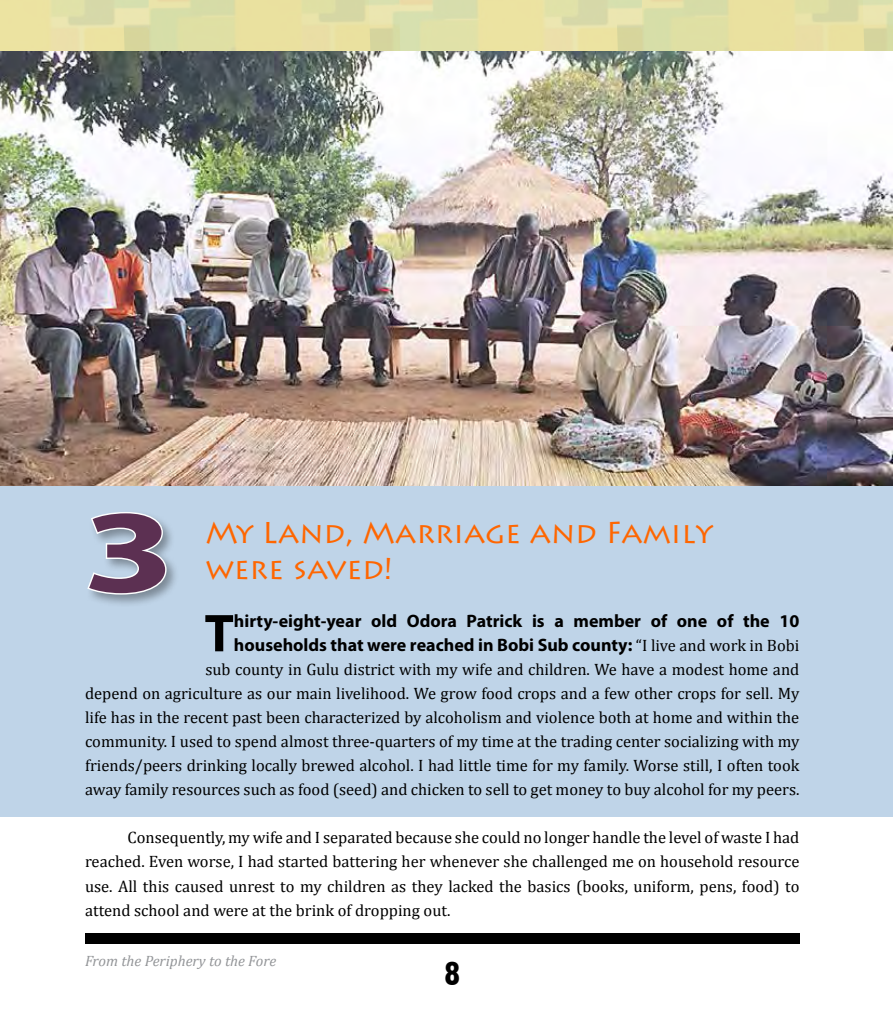
<style>
.page{position:relative;width:893px;height:1021px;background:#fff}
.page>*{position:absolute;margin:0;border:0;box-sizing:border-box;transform-origin:0 0}
.t1{font:700 118.65px "Myriad Pro";color:#5c3052;scale:1.39 1}
.t2{font:700 53.55px "Myriad Pro";color:#000}
.t3{font:900 condensed 30.45px "Swiss 721 BT";color:#000}
.t4{font:30px/36px "Lithos Pro";color:#f60}
.t5{font:700 18px/24px "Myriad Pro";color:#000}
.t6{font:16.5px/24px "Cambria";color:#000;text-align:justify}
.t7{font:italic 15px "Cambria";color:#939598}
.s1{font-family:"Cambria";font-weight:400;font-size:16.5px}
</style>
<div class="page">
<div style="left:85px;top:933px;width:714px;height:10px;background:#000"></div>
<div style="left:0;top:168px;width:893px;height:648px;background:#bfd4e8"></div>
<img style="left:0;top:51px;width:893px;height:434px">
<div style="left:86px;top:509px;width:95px;height:99px;background:#000;opacity:.35"></div>
<svg style="left:86px;top:510px;width:82px;height:86px"></svg>
<h1 class="t1" style="left:83px;top:485px;width:68px">3</h1>
<h3 class="t4" style="left:205px;top:515px;width:509px">My Land, Marriage and Family were saved!</h3>
<h2 class="t2" style="left:205px;top:603px;width:31px">T</h2>
<p class="t5" style="left:234px;top:609px;width:567px">hirty-eight-year old Odora Patrick is a member of one of the 10 households that were reached in Bobi Sub county: <span class="s1">“I live and work in Bobi</span></p>
<p class="t6" style="left:85px;top:657px;width:716px;text-indent:120px">sub county in Gulu district with my wife and children. We have a modest home and depend on agriculture as our main livelihood. We grow food crops and a few other crops for sell. My life has in the recent past been characterized by alcoholism and violence both at home and within the community. I used to spend almost three-quarters of my time at the trading center socializing with my friends/peers drinking locally brewed alcohol. I had little time for my family. Worse still, I often took away family resources such as food (seed) and chicken to sell to get money to buy alcohol for my peers.</p>
<p class="t6" style="left:85px;top:825px;width:716px;text-indent:43px">Consequently, my wife and I separated because she could no longer handle the level of waste I had reached. Even worse, I had started battering her whenever she challenged me on household resource use. All this caused unrest to my children as they lacked the basics (books, uniform, pens, food) to attend school and were at the brink of dropping out.</p>
<p class="t7" style="left:85px;top:952px;width:193px">From the Periphery to the Fore</p>
<h3 class="t3" style="left:444px;top:955px;width:18px">8</h3>
</div>
